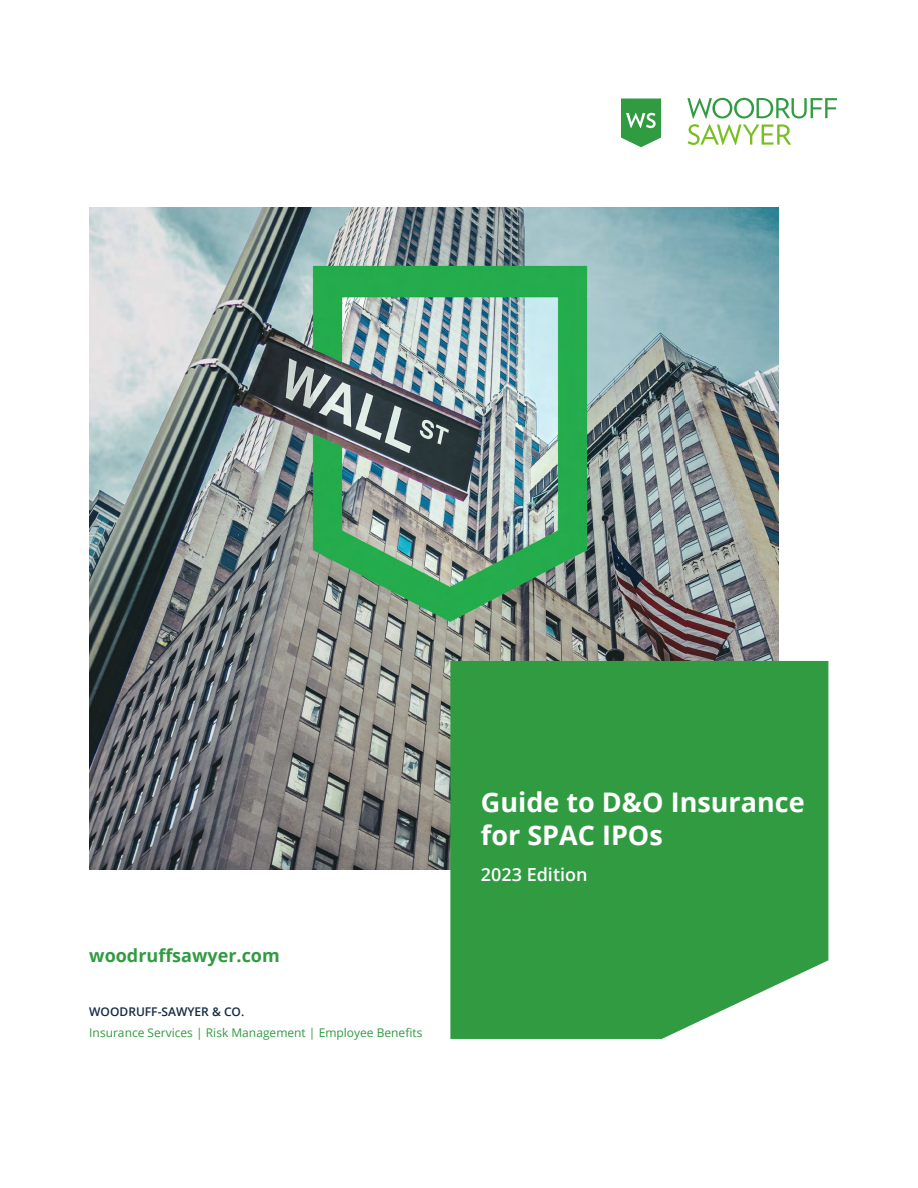
<style>
.page{position:relative;width:918px;height:1188px;background:#fff}
.page>*{position:absolute;margin:0;border:0;box-sizing:border-box;transform-origin:0 0}
.t1{font:700 27px/32.4px "Open Sans";color:#fff}
.t2{font:700 18px "Open Sans";color:#319b42}
.t3{font:600 18px "Open Sans";color:#fff}
.t4{font:12px "Open Sans";color:#319b42}
.t5{font:600 12px "Open Sans";color:#132a44}
</style>
<div class="page">
<img style="left:89px;top:207px;width:689px;height:662px">
<div style="left:450px;top:661px;width:378px;height:378px;background:#319b42"></div>
<svg style="left:687px;top:98px;width:150px;height:47px"></svg>
<svg style="left:621px;top:99px;width:40px;height:48px;background:#57ad65"></svg>
<h2 class="t2" style="left:89px;top:943px;width:192px">woodruffsawyer.com</h2>
<p class="t5" style="left:89px;top:1003px;width:157px">WOODRUFF-SAWYER &amp; CO.</p>
<p class="t4" style="left:89px;top:1024px;width:335px">Insurance Services | Risk Management | Employee Benefits</p>
<h1 class="t1" style="left:481px;top:786px;width:325px">Guide to D&amp;O Insurance for SPAC IPOs</h1>
<h2 class="t3" style="left:481px;top:862px;width:108px">2023 Edition</h2>
</div>
